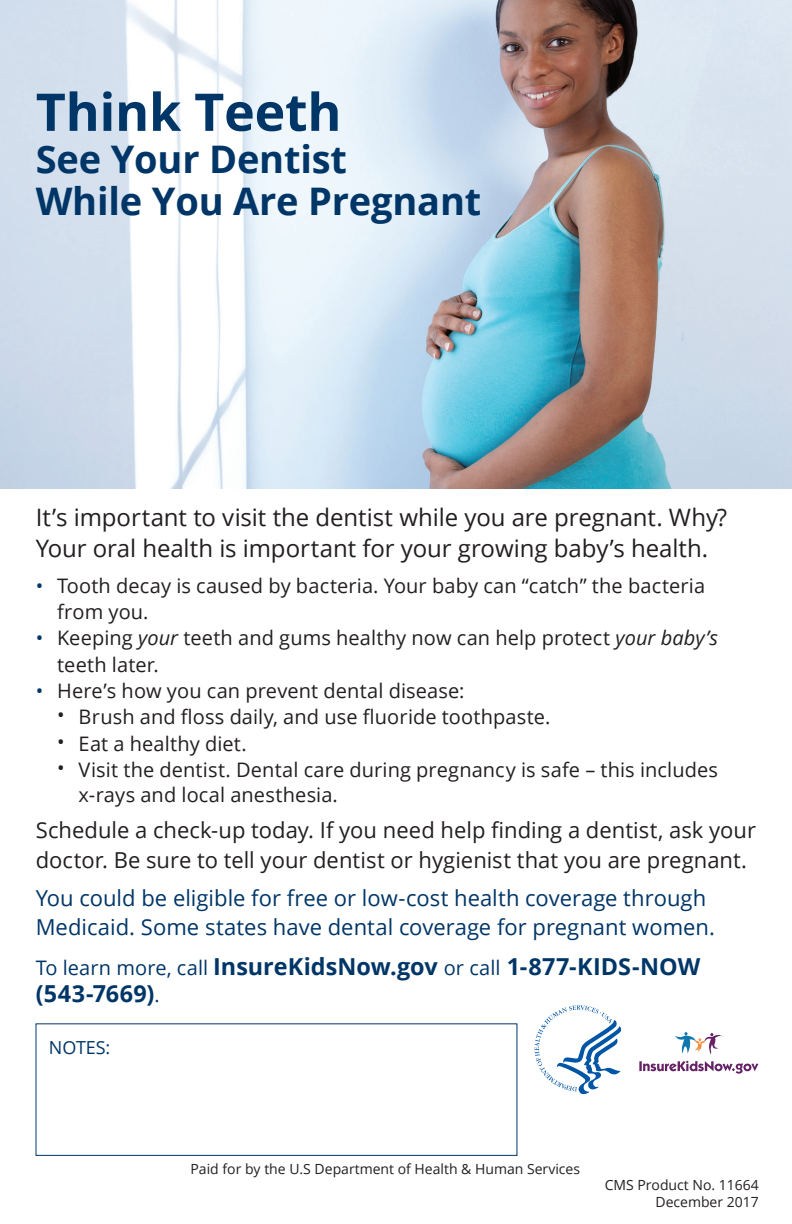
<style>
.page{position:relative;width:792px;height:1224px;background:#fff}
.page>*{position:absolute;margin:0;border:0;box-sizing:border-box;transform-origin:0 0}
.t1{font:700 52px "Open Sans";letter-spacing:-.005em;color:#003667}
.t2{font:700 38px/42px "Open Sans";letter-spacing:-.005em;color:#003667}
.body{font:24px/31.2px "Open Sans";letter-spacing:-.005em;color:#231f20}
.t3{font:700 23.4px/27.4px "Open Sans";color:#003667}
.body-2{font:22px/29.2px "Open Sans";color:#231f20}
.t4{font:22px/29.2px "Open Sans";color:#003667}
.body-3{font:20px/26.4px "Open Sans";letter-spacing:.005em;color:#231f20}
.t5{font:18px "Open Sans";letter-spacing:-.01em;color:#003667}
.t6{font:14px "Open Sans";color:#231f20}
.s1{color:#003667}
.s2{font-style:italic}
.s3{font-weight:400;font-size:20px}
.s4{font-weight:400;font-size:19.6px}
</style>
<div class="page">
<img style="left:0;top:0;width:792px;height:488px">
<div style="left:36px;top:1024px;width:481px;height:132px;border:1px solid #003667"></div>
<svg style="left:535px;top:1005px;width:86px;height:90px"></svg>
<svg style="left:675px;top:1032px;width:47px;height:23px"></svg>
<svg style="left:639px;top:1061px;width:119px;height:13px"></svg>
<p class="t1" style="left:36px;top:75px;width:307px">Think Teeth</p>
<p class="t2" style="left:36px;top:137px;width:447px">See Your Dentist<br>While You Are Pregnant</p>
<p class="body" style="left:36px;top:501px;width:693px">It’s important to visit the dentist while you are pregnant. Why?<br>Your oral health is important for your growing baby’s health.</p>
<p class="body-3" style="left:57px;top:572px;width:649px;text-indent:-21px"><span class="s1">•</span> Tooth decay is caused by bacteria. Your baby can “catch” the bacteria from you.</p>
<p class="body-3" style="left:57px;top:624px;width:663px;text-indent:-21px"><span class="s1">•</span> Keeping <span class="s2">your</span> teeth and gums healthy now can help protect <span class="s2">your baby’s </span>teeth later.</p>
<p class="body-3" style="left:36px;top:677px;width:430px"><span class="s1">•</span> Here’s how you can prevent dental disease:</p>
<p class="body-3" style="left:57px;top:703px;width:495px">• Brush and floss daily, and use fluoride toothpaste.</p>
<p class="body-3" style="left:57px;top:730px;width:191px">• Eat a healthy diet.</p>
<p class="body-3" style="left:79px;top:756px;width:641px;line-height:25.4px;text-indent:-21px">• Visit the dentist. Dental care during pregnancy is safe – this includes x-rays and local anesthesia.</p>
<p class="body-2" style="left:36px;top:815px;width:722px">Schedule a check-up today. If you need help finding a dentist, ask your doctor. Be sure to tell your dentist or hygienist that you are pregnant.</p>
<p class="t4" style="left:36px;top:882px;width:681px">You could be eligible for free or low-cost health coverage through<br>Medicaid. Some states have dental coverage for pregnant women.</p>
<p class="t3" style="left:36px;top:952px;width:666px"><span class="s3">To learn more, call</span> InsureKidsNow.gov <span class="s3">or call</span> 1-877-KIDS-NOW (543-7669)<span class="s4">.</span></p>
<p class="t5" style="left:49px;top:1035px;width:63px">NOTES:</p>
<p class="t6" style="left:191px;top:1159px;width:391px">Paid for by the U.S Department of Health &amp; Human Services</p>
<p class="t6" style="left:605px;top:1175px;width:156px">CMS Product No. 11664</p>
<p class="t6" style="left:655px;top:1192px;width:105px">December 2017</p>
</div>
